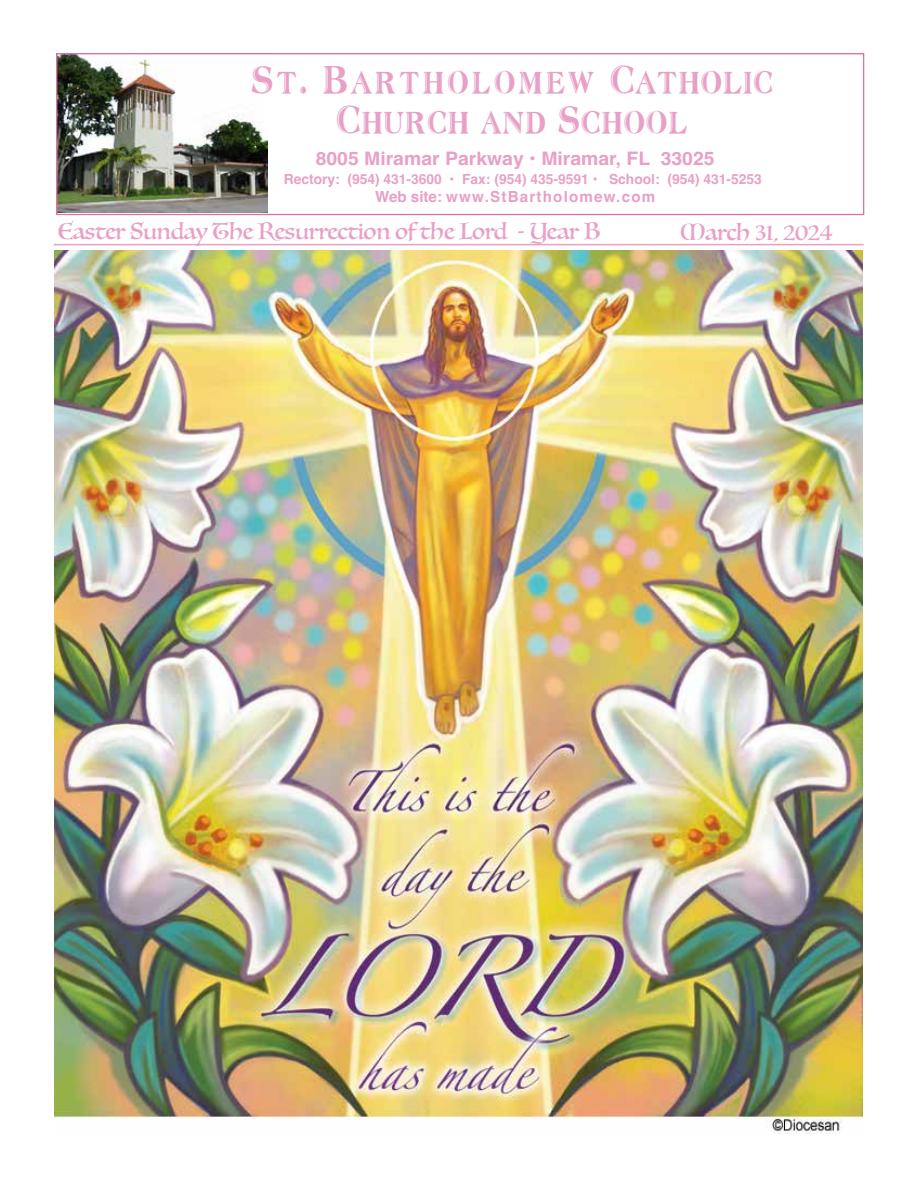
<style>
.page{position:relative;width:918px;height:1188px;background:#fff}
.page>*{position:absolute;margin:0;border:0;box-sizing:border-box;transform-origin:0 0}
.t1{font:37.5px/39.9px "Atlantic Inline Normal";color:#e8a0c6;text-align:center;scale:.83 1}
.t2{font:22.5px "Luminari";letter-spacing:-.01em;color:#e8a0c6}
.t3{font:700 18.6px "Helvetica";color:#e8a0c6;scale:1.04 1}
.t4{font:700 15.3px "Helvetica";letter-spacing:.08em;color:#e8a0c6}
.t5{font:700 13.95px "Helvetica";color:#e8a0c6}
</style>
<div class="page">
<hr style="left:54px;top:244px;width:810px;height:1px;background:#e8a0c6">
<div style="left:46px;top:48px;width:819px;height:169px;background:#e8a0c6;opacity:.75"></div>
<img style="left:54px;top:250px;width:809px;height:884px">
<h1 class="t1" style="left:250px;top:59px;width:631px">St. Bartholomew Catholic<br>Church and School</h1>
<h3 class="t3" style="left:316px;top:147px;width:385px">8005 Miramar Parkway • Miramar, FL 33025</h3>
<p class="t5" style="left:284px;top:170px;width:480px">Rectory: (954) 431-3600 • Fax: (954) 435-9591 • School: (954) 431-5253</p>
<p class="t4" style="left:375px;top:188px;width:282px">Web site: www.StBartholomew.com</p>
<h2 class="t2" style="left:58px;top:212px;width:544px">Easter Sunday The Resurrection of the Lord - Year B</h2>
<h2 class="t2" style="left:681px;top:213px;width:153px">March 31, 2024</h2>
</div>
